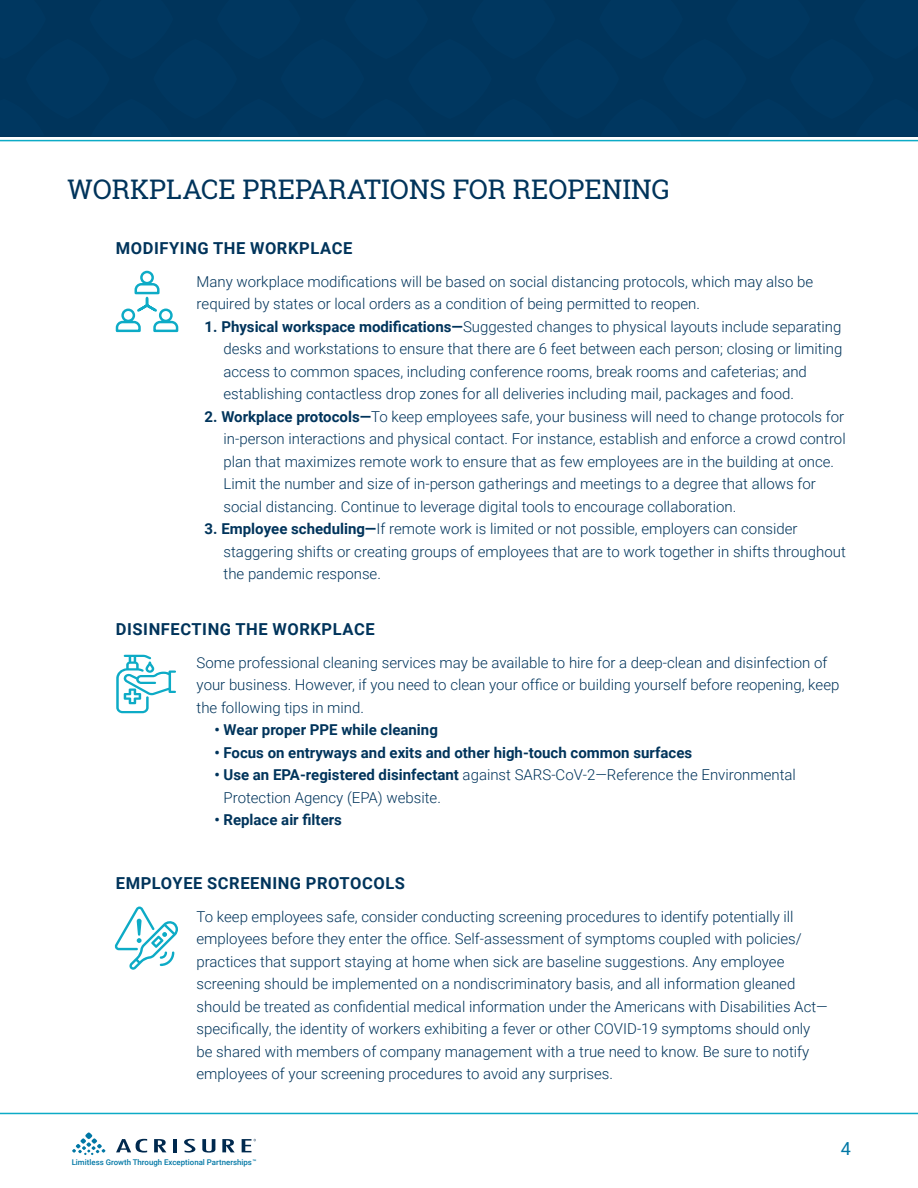
<style>
.page{position:relative;width:918px;height:1188px;background:#fff}
.page>*{position:absolute;margin:0;border:0;box-sizing:border-box;transform-origin:0 0}
.t1{font:27px "Roboto Slab";color:#00345b}
.t2{font:18px "Roboto";color:#0077a5}
.t3{font:700 16.5px "Roboto";letter-spacing:.035em;color:#00345b}
.t4{font:300 15px/22.5px "Roboto";color:#00345b}
.t5{font:700 15px "Roboto";color:#00345b}
.t6{font:500 7.8px "Roboto";color:#0077a5}
.s1{font-weight:700}
.s2{font-size:6.45px}
</style>
<div class="page">
<hr style="left:0;top:1113px;width:918px;height:1px;background:#0dabc6">
<div style="left:0;top:0;width:918px;height:136px;background:#00345b"></div>
<div style="left:153px;top:39px;width:84px;height:80px;background:#003760;border-radius:50%"></div>
<div style="left:408px;top:39px;width:84px;height:80px;background:#003760;border-radius:50%"></div>
<svg style="left:85px;top:1132px;width:7px;height:7px"></svg>
<svg style="left:72px;top:1138px;width:33px;height:17px"></svg>
<svg style="left:116px;top:1139px;width:31px;height:14px"></svg>
<svg style="left:154px;top:1139px;width:12px;height:13px"></svg>
<hr style="left:173px;top:1139px;width:4px;height:13px;background:#00294e">
<svg style="left:184px;top:1139px;width:11px;height:14px"></svg>
<svg style="left:202px;top:1139px;width:13px;height:14px"></svg>
<svg style="left:222px;top:1139px;width:13px;height:13px"></svg>
<svg style="left:242px;top:1139px;width:14px;height:13px"></svg>
<svg style="left:115px;top:907px;width:63px;height:63px"></svg>
<svg style="left:116px;top:655px;width:60px;height:58px"></svg>
<svg style="left:115px;top:270px;width:64px;height:63px"></svg>
<hr style="left:0;top:140px;width:918px;height:1px;background:#0dabc6">
<h1 class="t1" style="left:67px;top:178px;width:604px">WORKPLACE PREPARATIONS FOR REOPENING</h1>
<p class="t3" style="left:116px;top:241px;width:238px">MODIFYING THE WORKPLACE</p>
<p class="t4" style="left:197px;top:270px;width:618px">Many workplace modifications will be based on social distancing protocols, which may also be required by states or local orders as a condition of being permitted to reopen.</p>
<p class="t4" style="left:224px;top:316px;width:620px;text-indent:-19px"><span class="s1">1. Physical workspace modifications—</span>Suggested changes to physical layouts include separating desks and workstations to ensure that there are 6 feet between each person; closing or limiting access to common spaces, including conference rooms, break rooms and cafeterias; and establishing contactless drop zones for all deliveries including mail, packages and food.</p>
<p class="t4" style="left:224px;top:405px;width:624px;text-indent:-19px"><span class="s1">2. Workplace protocols—</span>To keep employees safe, your business will need to change protocols for in-person interactions and physical contact. For instance, establish and enforce a crowd control plan that maximizes remote work to ensure that as few employees are in the building at once.<br>Limit the number and size of in-person gatherings and meetings to a degree that allows for social distancing. Continue to leverage digital tools to encourage collaboration.</p>
<p class="t4" style="left:224px;top:517px;width:624px;text-indent:-19px"><span class="s1">3. Employee scheduling—</span>If remote work is limited or not possible, employers can consider staggering shifts or creating groups of employees that are to work together in shifts throughout the pandemic response.</p>
<p class="t3" style="left:116px;top:622px;width:260px">DISINFECTING THE WORKPLACE</p>
<p class="t4" style="left:197px;top:651px;width:644px">Some professional cleaning services may be available to hire for a deep-clean and disinfection of your business. However, if you need to clean your office or building yourself before reopening, keep the following tips in mind.</p>
<p class="t5" style="left:214px;top:723px;width:225px">• Wear proper PPE while cleaning</p>
<p class="t5" style="left:214px;top:746px;width:479px">• Focus on entryways and exits and other high-touch common surfaces</p>
<p class="t4" style="left:224px;top:763px;width:574px;text-indent:-9px"><span class="s1">• Use an EPA-registered disinfectant</span> against SARS-CoV-2—Reference the Environmental<br>Protection Agency (EPA) website.</p>
<p class="t5" style="left:214px;top:809px;width:129px">• Replace air filters</p>
<p class="t3" style="left:116px;top:876px;width:291px">EMPLOYEE SCREENING PROTOCOLS</p>
<p class="t4" style="left:197px;top:905px;width:633px">To keep employees safe, consider conducting screening procedures to identify potentially ill employees before they enter the office. Self-assessment of symptoms coupled with policies/ practices that support staying at home when sick are baseline suggestions. Any employee screening should be implemented on a nondiscriminatory basis, and all information gleaned should be treated as confidential medical information under the Americans with Disabilities Act— specifically, the identity of workers exhibiting a fever or other COVID-19 symptoms should only be shared with members of company management with a true need to know. Be sure to notify employees of your screening procedures to avoid any surprises.</p>
<p class="t6" style="left:72px;top:1159px;width:186px">Limitless Growth Through Exceptional Partnerships<span class="s2">™</span></p>
<p class="t2" style="left:841px;top:1141px;width:12px">4</p>
</div>
